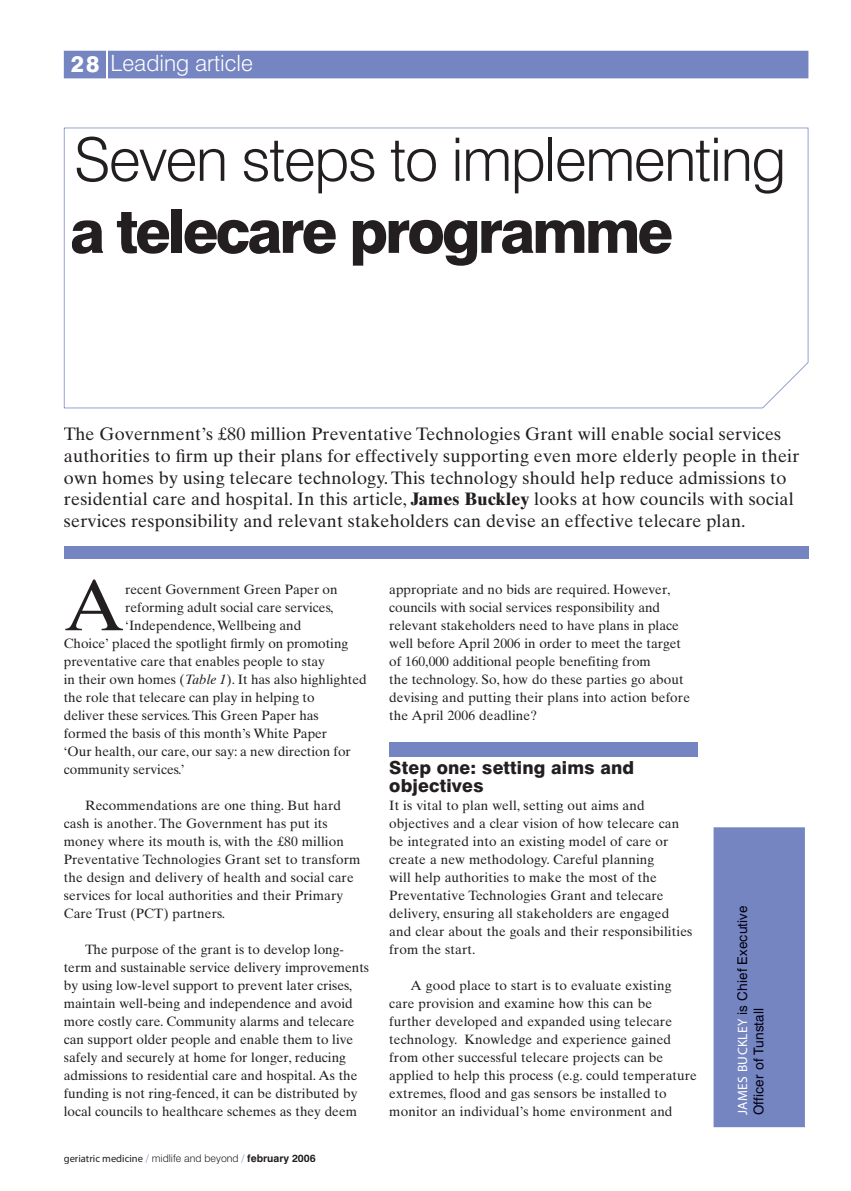
<style>
.page{position:relative;width:851px;height:1191px;background:#fff}
.page>*{position:absolute;margin:0;border:0;box-sizing:border-box;transform-origin:0 0}
.t1{font:72.45px "Times Ten";color:#231f20}
.t2{font:300 60px "Swiss 721 BT";letter-spacing:-.025em;color:#231f20}
.t3{font:800 60px "Swiss 721 BT";letter-spacing:-.05em;color:#231f20}
.t4{font:300 22.5px "Swiss 721 BT";color:#fff}
.t5{font:18px/21.6px "Times Ten";letter-spacing:.01em;color:#231f20}
.t6{font:800 18px/18px "Swiss 721 BT";letter-spacing:.01em;color:#231f20}
.t7{font:13.5px/18px "Times Ten";color:#231f20}
.t8{font:13.5px/16.2px "Swiss 721 BT";letter-spacing:.01em;color:#000010}
.t9{font:10.5px "Myriad Pro";color:#231f20}
.s1{font-weight:800}
.s2{font-weight:700}
.s3{font-style:italic}
.s4{font-family:"Swiss 721 BT";font-weight:300;color:#7585c1}
.s5{font-family:"Swiss 721 BT";font-weight:300}
.s6{font-family:"Swiss 721 BT";font-weight:700}
.s7{font-family:"Myriad Pro";color:#fff}
</style>
<div class="page">
<div style="left:64px;top:51px;width:744px;height:27px;background:#7585c1"></div>
<hr style="left:106px;top:50px;width:2px;height:30px;background:#fff">
<svg style="left:64px;top:128px;width:744px;height:280px"></svg>
<div style="left:64px;top:546px;width:744px;height:13px;background:#7585c1"></div>
<div style="left:389px;top:742px;width:308px;height:14px;background:#7585c1"></div>
<div style="left:713px;top:827px;width:91px;height:300px;background:#7585c1"></div>
<div style="left:737px;top:905px;width:10px;height:109px;background:#7585c1"></div>
<div style="left:753px;top:1008px;width:10px;height:106px;background:#7585c1"></div>
<h3 class="t4" style="left:71px;top:49px;width:184px"><span class="s1">28</span> Leading article</h3>
<h2 class="t2" style="left:74px;top:123px;width:713px">Seven steps to implementing</h2>
<h2 class="t3" style="left:70px;top:195px;width:604px">a telecare programme</h2>
<p class="t5" style="left:64px;top:423px;width:736px">The Government’s £80 million Preventative Technologies Grant will enable social services authorities to firm up their plans for effectively supporting even more elderly people in their own homes by using telecare technology. This technology should help reduce admissions to residential care and hospital. In this article, <span class="s2">James Buckley</span> looks at how councils with social services responsibility and relevant stakeholders can devise an effective telecare plan.</p>
<h1 class="t1" style="left:64px;top:562px;width:62px">A</h1>
<p class="t7" style="left:125px;top:580px;width:214px">recent Government Green Paper on</p>
<p class="t7" style="left:125px;top:598px;width:210px">reforming adult social care services,</p>
<p class="t7" style="left:125px;top:616px;width:177px">‘Independence, Wellbeing and</p>
<p class="t7" style="left:64px;top:634px;width:286px">Choice’ placed the spotlight firmly on promoting</p>
<p class="t7" style="left:64px;top:652px;width:263px">preventative care that enables people to stay</p>
<p class="t7" style="left:64px;top:670px;width:304px">in their own homes (<span class="s3">Table 1</span>). It has also highlighted</p>
<p class="t7" style="left:64px;top:688px;width:252px">the role that telecare can play in helping to</p>
<p class="t7" style="left:64px;top:706px;width:256px">deliver these services. This Green Paper has</p>
<p class="t7" style="left:64px;top:724px;width:265px">formed the basis of this month’s White Paper</p>
<p class="t7" style="left:64px;top:742px;width:288px">‘Our health, our care, our say: a new direction for</p>
<p class="t7" style="left:64px;top:760px;width:122px">community services.’</p>
<p class="t7" style="left:64px;top:796px;width:298px;text-indent:21px">Recommendations are one thing. But hard cash is another. The Government has put its money where its mouth is, with the £80 million Preventative Technologies Grant set to transform the design and delivery of health and social care services for local authorities and their Primary Care Trust (PCT) partners.</p>
<p class="t7" style="left:64px;top:940px;width:307px;text-indent:21px">The purpose of the grant is to develop long&shy;term and sustainable service delivery improvements by using low-level support to prevent later crises, maintain well-being and independence and avoid more costly care. Community alarms and telecare can support older people and enable them to live safely and securely at home for longer, reducing admissions to residential care and hospital. As the funding is not ring-fenced, it can be distributed by local councils to healthcare schemes as they deem</p>
<p class="t9" style="left:64px;top:1152px;width:253px">geriatric medicine <span class="s4">/</span> <span class="s5">midlife and beyond</span> <span class="s4">/</span> <span class="s6">february 2006</span></p>
<p class="t7" style="left:389px;top:580px;width:302px">appropriate and no bids are required. However, councils with social services responsibility and relevant stakeholders need to have plans in place well before April 2006 in order to meet the target of 160,000 additional people benefiting from<br>the technology. So, how do these parties go about devising and putting their plans into action before the April 2006 deadline?</p>
<h3 class="t6" style="left:389px;top:758px;width:246px">Step one: setting aims and objectives</h3>
<p class="t7" style="left:389px;top:796px;width:304px">It is vital to plan well, setting out aims and objectives and a clear vision of how telecare can be integrated into an existing model of care or create a new methodology. Careful planning<br>will help authorities to make the most of the Preventative Technologies Grant and telecare delivery, ensuring all stakeholders are engaged and clear about the goals and their responsibilities from the start.</p>
<p class="t7" style="left:389px;top:976px;width:309px;text-indent:21px">A good place to start is to evaluate existing care provision and examine how this can be further developed and expanded using telecare technology. Knowledge and experience gained from other successful telecare projects can be applied to help this process (e.g. could temperature extremes, flood and gas sensors be installed to monitor an individual’s home environment and</p>
<p class="t8" style="left:734px;top:1115px;width:211px;rotate:-90deg"><span class="s7">JAMES BUCKLEY</span> is Chief Executive<br>Officer of Tunstall</p>
</div>
